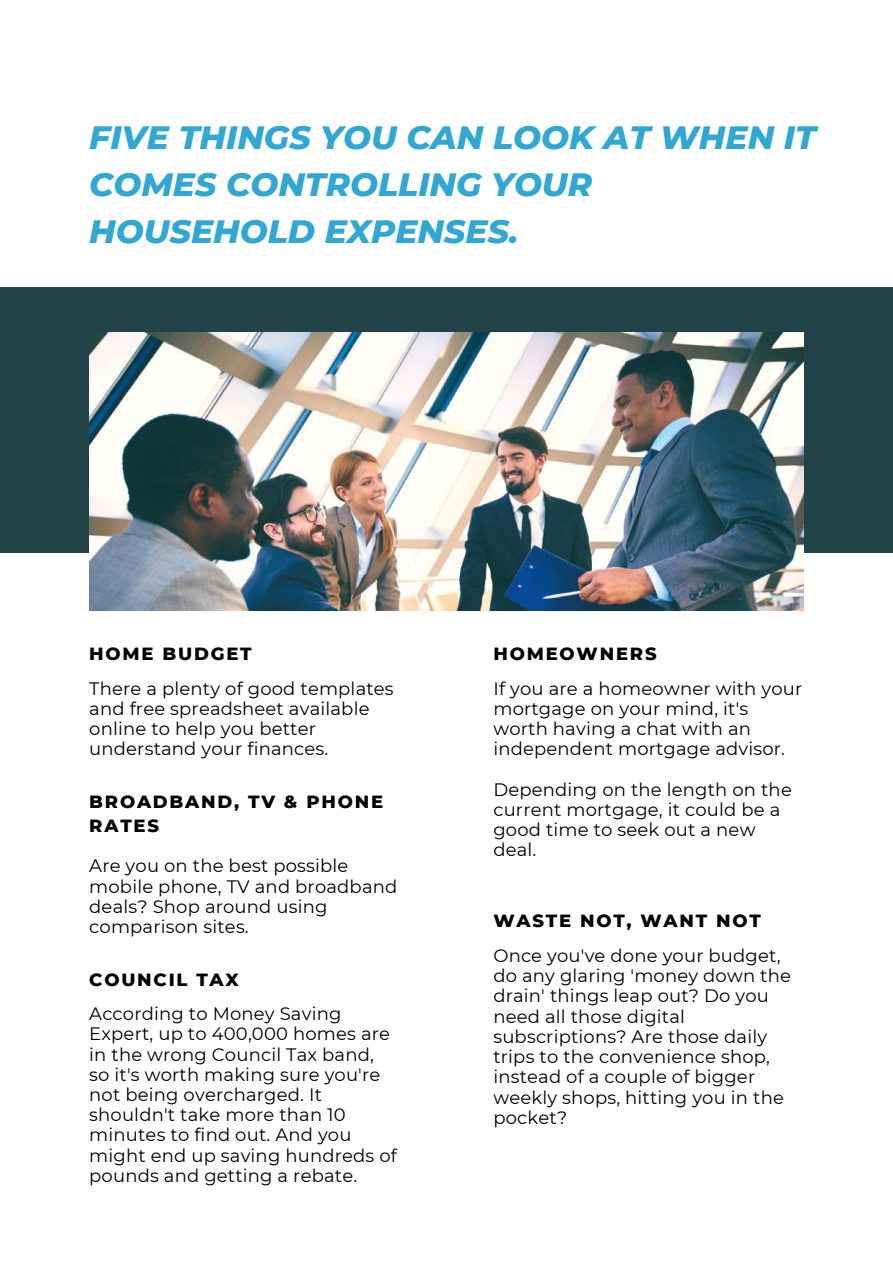
<style>
.page{position:relative;width:893px;height:1264px;background:#fff}
.page>*{position:absolute;margin:0;border:0;box-sizing:border-box;transform-origin:0 0}
.t1{font:italic 800 33px/47.2px "Montserrat";color:#31a7d4}
.t2{font:18px/20.2px "Montserrat";letter-spacing:.01em;color:#000}
.t3{font:800 18px/24.8px "Montserrat";letter-spacing:.1em;color:#000}
</style>
<div class="page">
<div style="left:0;top:288px;width:892px;height:265px;background:#224347"></div>
<img style="left:89px;top:333px;width:714px;height:277px">
<h1 class="t1" style="left:89px;top:113px;width:728px">FIVE THINGS YOU CAN LOOK AT WHEN IT<br>COMES CONTROLLING YOUR<br>HOUSEHOLD EXPENSES.</h1>
<p class="t3" style="left:89px;top:641px;width:164px">HOME BUDGET</p>
<p class="t2" style="left:89px;top:678px;width:306px">There a plenty of good templates and free spreadsheet available online to help you better understand your finances.</p>
<p class="t3" style="left:89px;top:788px;width:295px">BROADBAND, TV &amp; PHONE<br>RATES</p>
<p class="t2" style="left:89px;top:855px;width:309px">Are you on the best possible mobile phone, TV and broadband deals? Shop around using comparison sites.</p>
<p class="t3" style="left:89px;top:966px;width:151px">COUNCIL TAX</p>
<p class="t2" style="left:89px;top:1003px;width:309px">According to Money Saving<br>Expert, up to 400,000 homes are in the wrong Council Tax band, so it's worth making sure you're not being overcharged. It shouldn't take more than 10 minutes to find out. And you might end up saving hundreds of pounds and getting a rebate.</p>
<p class="t3" style="left:493px;top:641px;width:165px">HOMEOWNERS</p>
<p class="t2" style="left:493px;top:678px;width:310px">If you are a homeowner with your mortgage on your mind, it's worth having a chat with an independent mortgage advisor.</p>
<p class="t2" style="left:493px;top:779px;width:300px">Depending on the length on the current mortgage, it could be a good time to seek out a new deal.</p>
<p class="t3" style="left:493px;top:908px;width:269px">WASTE NOT, WANT NOT</p>
<p class="t2" style="left:493px;top:945px;width:299px">Once you've done your budget, do any glaring 'money down the drain' things leap out? Do you need all those digital subscriptions? Are those daily trips to the convenience shop, instead of a couple of bigger weekly shops, hitting you in the pocket?</p>
</div>
